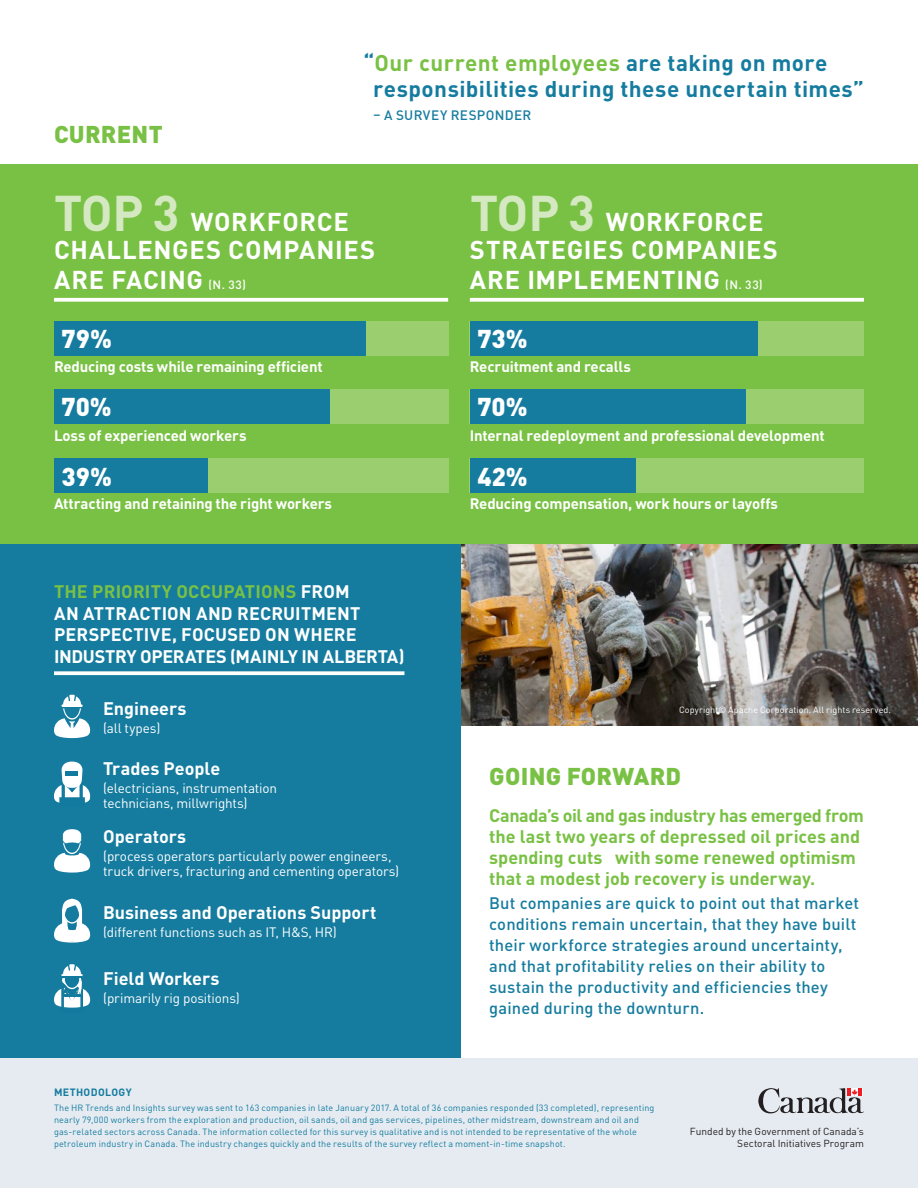
<style>
.page{position:relative;width:918px;height:1188px;background:#fff}
.page>*{position:absolute;margin:0;border:0;box-sizing:border-box;transform-origin:0 0}
.t1{font:700 25.5px/29.2px "DIN Pro";letter-spacing:.025em;color:#fff}
.t2{font:900 25.5px "DIN Pro";letter-spacing:.005em;color:#fff}
.t3{font:900 24px "DIN Pro";letter-spacing:.01em;color:#79c144}
.t4{font:700 22.5px/25.5px "DIN Pro";letter-spacing:.015em;color:#157c9f}
.t5{font:700 18px/21.6px "DIN Pro";letter-spacing:.005em;color:#fff}
.t6{font:700 18px/21px "DIN Pro";color:#79c144}
.t7{font:500 16.5px/21px "DIN Pro";letter-spacing:.01em;color:#157c9f}
.t8{font:700 15px "DIN Pro";letter-spacing:-.01em;color:#fff}
.t9{font:13.5px/15px "DIN Pro";letter-spacing:-.01em;color:#fff}
.t10{font:500 13.5px "DIN Pro";letter-spacing:.025em;color:#157c9f}
.t11{font:700 10.5px "DIN Pro";letter-spacing:.035em;color:#157c9f}
.t12{font:10.2px "DIN Pro";letter-spacing:.005em;color:#231f20}
.t13{font:9px/12px "DIN Pro";letter-spacing:.015em;color:#157c9f}
.t14{font:9px "DIN Pro";letter-spacing:.01em;color:#fff}
.s1{color:#79c144}
.s2{font-size:49.5px;color:#d4e8c1}
.s3{font-weight:500;font-size:12px}
</style>
<div class="page">
<div style="left:0;top:164px;width:918px;height:526px;background:#79c144"></div>
<img style="left:460px;top:545px;width:458px;height:181px">
<svg style="left:54px;top:298px;width:394px;height:4px;background:#f3f9ee"></svg>
<div style="left:0;top:545px;width:460px;height:556px;background:#157c9f"></div>
<div style="left:0;top:1058px;width:918px;height:130px;background:#e5ebf1"></div>
<svg style="left:758px;top:1088px;width:106px;height:26px"></svg>
<svg style="left:54px;top:671px;width:350px;height:4px"></svg>
<svg style="left:54px;top:695px;width:36px;height:43px"></svg>
<svg style="left:54px;top:761px;width:36px;height:42px"></svg>
<svg style="left:64px;top:771px;width:16px;height:5px"></svg>
<div style="left:66px;top:771px;width:12px;height:5px;background:#127a9e"></div>
<svg style="left:54px;top:829px;width:36px;height:44px"></svg>
<svg style="left:54px;top:899px;width:36px;height:44px"></svg>
<svg style="left:54px;top:964px;width:36px;height:44px"></svg>
<div style="left:54px;top:459px;width:394px;height:34px;background:#9ace6f"></div>
<div style="left:54px;top:459px;width:154px;height:34px;background:#157c9f"></div>
<div style="left:470px;top:321px;width:394px;height:35px;background:#9ace6f"></div>
<div style="left:470px;top:321px;width:288px;height:35px;background:#157c9f"></div>
<div style="left:470px;top:389px;width:394px;height:35px;background:#9ace6f"></div>
<div style="left:470px;top:389px;width:276px;height:35px;background:#157c9f"></div>
<div style="left:470px;top:459px;width:394px;height:34px;background:#9ace6f"></div>
<div style="left:470px;top:459px;width:165px;height:34px;background:#157c9f"></div>
<div style="left:54px;top:389px;width:394px;height:35px;background:#9ace6f"></div>
<div style="left:54px;top:389px;width:276px;height:35px;background:#157c9f"></div>
<div style="left:54px;top:321px;width:394px;height:35px;background:#9ace6f"></div>
<div style="left:54px;top:321px;width:311px;height:35px;background:#157c9f"></div>
<svg style="left:470px;top:298px;width:394px;height:4px;background:#f3f9ee"></svg>
<p class="t3" style="left:54px;top:115px;width:110px">CURRENT</p>
<p class="t4" style="left:373px;top:49px;width:492px;text-indent:-10px">“<span class="s1">Our current employees</span> are taking on more responsibilities during these uncertain times”</p>
<p class="t10" style="left:373px;top:105px;width:160px">– A SURVEY RESPONDER</p>
<p class="t1" style="left:54px;top:205px;width:323px"><span class="s2">TOP 3</span> WORKFORCE<br>CHALLENGES COMPANIES<br>ARE FACING <span class="s3">(N. 33)</span></p>
<p class="t2" style="left:62px;top:318px;width:52px">79%</p>
<p class="t8" style="left:54px;top:354px;width:270px">Reducing costs while remaining efficient</p>
<p class="t2" style="left:62px;top:387px;width:52px">70%</p>
<p class="t8" style="left:54px;top:424px;width:194px">Loss of experienced workers</p>
<p class="t2" style="left:62px;top:456px;width:52px">39%</p>
<p class="t8" style="left:54px;top:492px;width:280px">Attracting and retaining the right workers</p>
<p class="t5" style="left:54px;top:579px;width:352px"><span class="s1">THE PRIORITY OCCUPATIONS</span> FROM<br>AN ATTRACTION AND RECRUITMENT<br>PERSPECTIVE, FOCUSED ON WHERE<br>INDUSTRY OPERATES (MAINLY IN ALBERTA)</p>
<p class="t5" style="left:103px;top:696px;width:85px">Engineers</p>
<p class="t9" style="left:103px;top:720px;width:59px">(all types)</p>
<p class="t5" style="left:103px;top:756px;width:119px">Trades People</p>
<p class="t9" style="left:103px;top:780px;width:176px">(electricians, instrumentation technicians, millwrights)</p>
<p class="t5" style="left:103px;top:825px;width:85px">Operators</p>
<p class="t9" style="left:103px;top:848px;width:298px">(process operators particularly power engineers, truck drivers, fracturing and cementing operators)</p>
<p class="t5" style="left:103px;top:900px;width:275px">Business and Operations Support</p>
<p class="t9" style="left:103px;top:924px;width:235px">(different functions such as IT, H&amp;S, HR)</p>
<p class="t5" style="left:103px;top:966px;width:118px">Field Workers</p>
<p class="t9" style="left:103px;top:989px;width:138px">(primarily rig positions)</p>
<p class="t1" style="left:470px;top:205px;width:309px"><span class="s2">TOP 3</span> WORKFORCE<br>STRATEGIES COMPANIES<br>ARE IMPLEMENTING <span class="s3">(N. 33)</span></p>
<p class="t2" style="left:477px;top:318px;width:52px">73%</p>
<p class="t8" style="left:470px;top:354px;width:163px">Recruitment and recalls</p>
<p class="t2" style="left:477px;top:387px;width:52px">70%</p>
<p class="t8" style="left:470px;top:424px;width:357px">Internal redeployment and professional development</p>
<p class="t2" style="left:477px;top:456px;width:52px">42%</p>
<p class="t8" style="left:470px;top:492px;width:310px">Reducing compensation, work hours or layoffs</p>
<p class="t14" style="left:679px;top:702px;width:213px">Copyright© Apache Corporation. All rights reserved.</p>
<p class="t3" style="left:489px;top:757px;width:193px">GOING FORWARD</p>
<p class="t6" style="left:489px;top:804px;width:376px">Canada’s oil and gas industry has emerged from the last two years of depressed oil prices and spending cuts with some renewed optimism that a modest job recovery is underway.</p>
<p class="t7" style="left:489px;top:892px;width:372px">But companies are quick to point out that market conditions remain uncertain, that they have built their workforce strategies around uncertainty, and that profitability relies on their ability to sustain the productivity and efficiencies they gained during the downturn.</p>
<p class="t11" style="left:54px;top:1084px;width:79px">METHODOLOGY</p>
<p class="t13" style="left:54px;top:1101px;width:602px">The HR Trends and Insights survey was sent to 163 companies in late January 2017. A total of 36 companies responded (33 completed), representing nearly 79,000 workers from the exploration and production, oil sands, oil and gas services, pipelines, other midstream, downstream and oil and gas-related sectors across Canada. The information collected for this survey is qualitative and is not intended to be representative of the whole petroleum industry in Canada. The industry changes quickly and the results of the survey reflect a moment-in-time snapshot.</p>
<p class="t12" style="left:690px;top:1124px;width:176px">Funded by the Government of Canada’s</p>
<p class="t12" style="left:737px;top:1135px;width:128px">Sectoral Initiatives Program</p>
</div>
